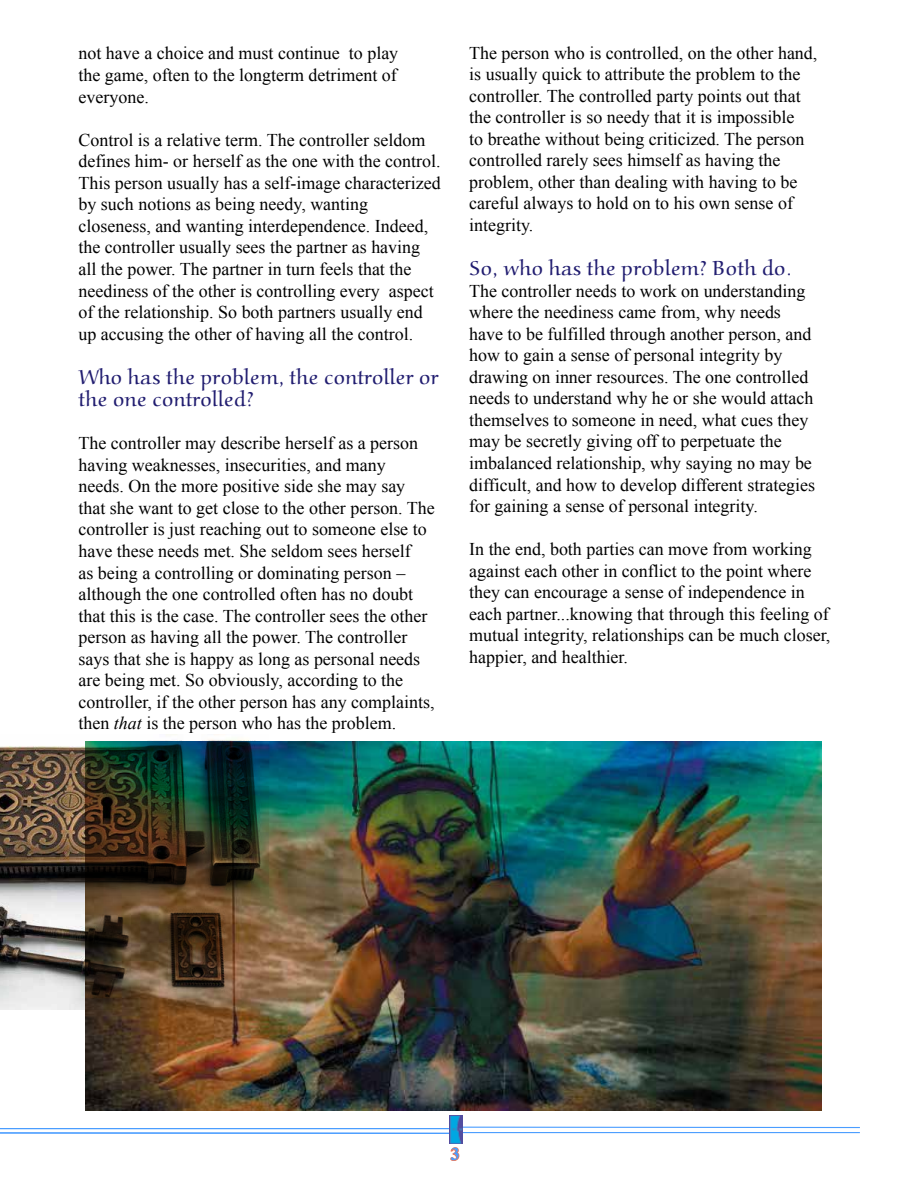
<style>
.page{position:relative;width:918px;height:1188px;background:#fff}
.page>*{position:absolute;margin:0;border:0;box-sizing:border-box;transform-origin:0 0}
.t1{font:300 21px/22.5px "Aucoin";color:#211d70}
.t2{font:18px/21.6px "Times New Roman";color:#000}
.t3{font:700 18px "Times New Roman";color:#4a9dff}
.s1{font-style:italic}
</style>
<div class="page">
<svg style="left:450px;top:1147px;width:10px;height:14px"></svg>
<hr style="left:0;top:1128px;width:451px;height:1px;background:#4a9dff">
<svg style="left:0;top:1132px;width:449px;height:2px"></svg>
<hr style="left:456px;top:1127px;width:404px;height:1px;background:#4a9dff">
<hr style="left:456px;top:1132px;width:404px;height:1px;background:#4a9dff">
<img style="left:449px;top:1116px;width:13px;height:27px">
<img style="left:86px;top:742px;width:736px;height:368px">
<img style="left:0;top:734px;width:268px;height:276px">
<p class="t2" style="left:79px;top:42px;width:321px;text-align:justify">not have a choice and must continue to play the game, often to the longterm detriment of everyone.</p>
<p class="t2" style="left:79px;top:128px;width:364px">Control is a relative term. The controller seldom defines him- or herself as the one with the control.<br>This person usually has a self-image characterized by such notions as being needy, wanting closeness, and wanting interdependence. Indeed, the controller usually sees the partner as having all the power. The partner in turn feels that the neediness of the other is controlling every aspect of the relationship. So both partners usually end up accusing the other of having all the control.</p>
<p class="t1" style="left:79px;top:366px;width:362px">Who has the problem, the controller or the one controlled?</p>
<p class="t2" style="left:79px;top:432px;width:358px">The controller may describe herself as a person having weaknesses, insecurities, and many needs. On the more positive side she may say that she want to get close to the other person. The controller is just reaching out to someone else to have these needs met. She seldom sees herself<br>as being a controlling or dominating person – although the one controlled often has no doubt that this is the case. The controller sees the other person as having all the power. The controller says that she is happy as long as personal needs are being met. So obviously, according to the controller, if the other person has any complaints, then <span class="s1">that</span> is the person who has the problem.</p>
<p class="t2" style="left:469px;top:41px;width:350px">The person who is controlled, on the other hand, is usually quick to attribute the problem to the controller. The controlled party points out that the controller is so needy that it is impossible<br>to breathe without being criticized. The person controlled rarely sees himself as having the problem, other than dealing with having to be careful always to hold on to his own sense of integrity.</p>
<p class="t1" style="left:469px;top:258px;width:324px">So, who has the problem? Both do.</p>
<p class="t2" style="left:469px;top:279px;width:348px">The controller needs to work on understanding where the neediness came from, why needs have to be fulfilled through another person, and how to gain a sense of personal integrity by drawing on inner resources. The one controlled needs to understand why he or she would attach themselves to someone in need, what cues they may be secretly giving off to perpetuate the imbalanced relationship, why saying no may be difficult, and how to develop different strategies for gaining a sense of personal integrity.</p>
<p class="t2" style="left:469px;top:538px;width:363px">In the end, both parties can move from working against each other in conflict to the point where they can encourage a sense of independence in each partner...knowing that through this feeling of mutual integrity, relationships can be much closer, happier, and healthier.</p>
<p class="t3" style="left:451px;top:1141px;width:10px">3</p>
</div>
